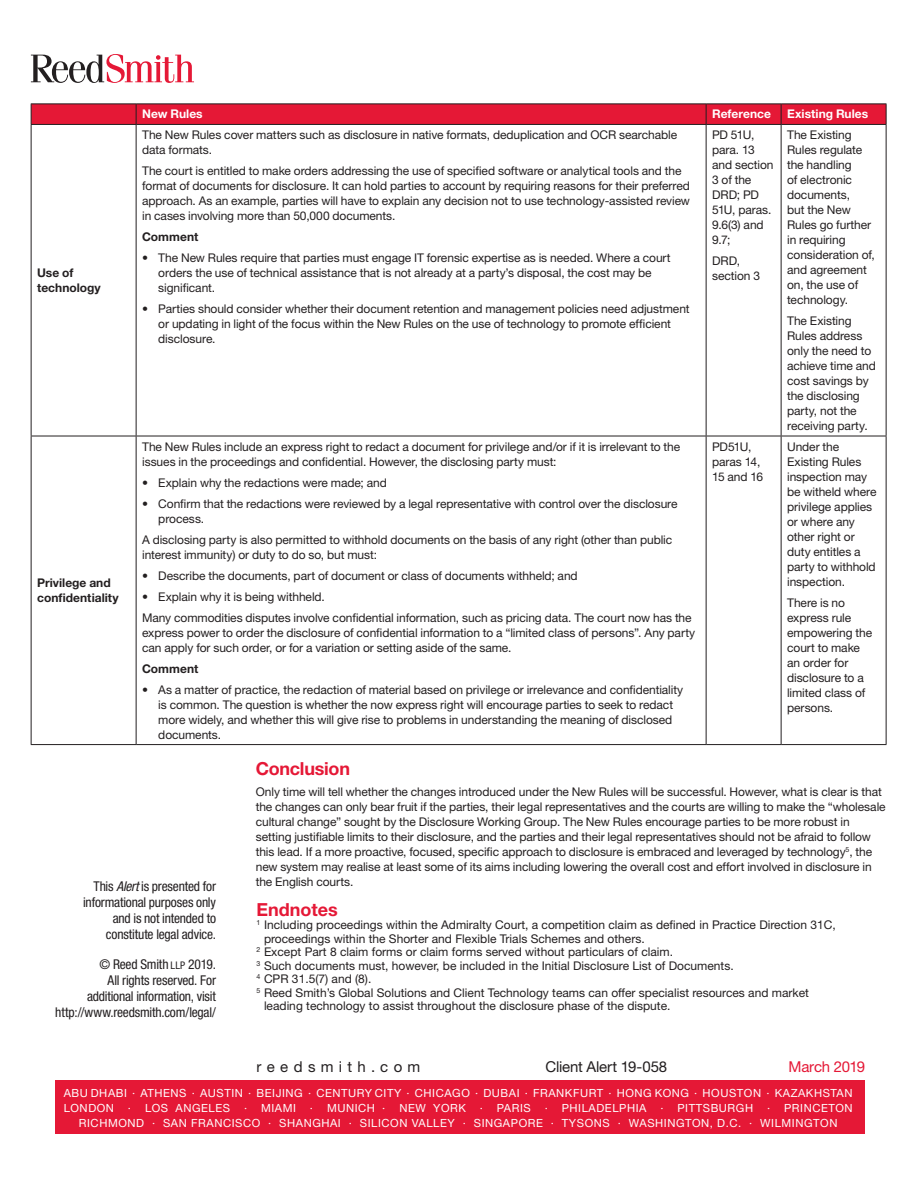
<style>
.page{position:relative;width:918px;height:1188px;background:#fff}
.page>*{position:absolute;margin:0;border:0;box-sizing:border-box;transform-origin:0 0}
.t1{font:700 18px "Helvetica Neue LT Std";letter-spacing:-.01em;color:#e51836}
.t2{font:15px "Helvetica Neue LT Std";letter-spacing:-.015em;color:#231f20}
.t3{font:15px "Helvetica Neue LT Std";letter-spacing:.355em;color:#231f20}
.t4{font:15px "Helvetica Neue LT Std";letter-spacing:-.015em;color:#e51836}
.t5{font:condensed 13.5px/16.2px "Helvetica Neue LT Std";letter-spacing:-.015em;color:#231f20;text-align:right}
.t6{font:12px/15px "Helvetica Neue LT Std";letter-spacing:-.005em;color:#231f20}
.t7{font:700 12px/14.4px "Helvetica Neue LT Std";color:#231f20}
.t8{font:700 12px "Helvetica Neue LT Std";letter-spacing:.005em;color:#fff}
.t9{font:11.25px/15px "Helvetica Neue LT Std";letter-spacing:.05em;color:#fff;text-align:center}
.s1{font-style:italic}
.s2{font-size:10.5px}
</style>
<div class="page">
<div style="left:55px;top:1080px;width:810px;height:54px;background:#e51836"></div>
<svg style="left:31px;top:54px;width:163px;height:29px"></svg>
<hr style="left:31px;top:124px;width:105px;height:1px;background:#231f20">
<hr style="left:136px;top:124px;width:570px;height:1px;background:#231f20">
<hr style="left:706px;top:124px;width:75px;height:1px;background:#231f20">
<hr style="left:781px;top:124px;width:105px;height:1px;background:#231f20">
<svg style="left:31px;top:104px;width:856px;height:20px;background:#df1835"></svg>
<hr style="left:31px;top:125px;width:1px;height:311px;background:#231f20">
<hr style="left:136px;top:125px;width:1px;height:311px;background:#231f20">
<hr style="left:706px;top:125px;width:1px;height:311px;background:#231f20">
<hr style="left:781px;top:125px;width:1px;height:311px;background:#231f20">
<hr style="left:886px;top:125px;width:1px;height:311px;background:#231f20">
<hr style="left:31px;top:436px;width:105px;height:1px;background:#231f20">
<hr style="left:31px;top:436px;width:1px;height:308px;background:#231f20">
<hr style="left:136px;top:436px;width:570px;height:1px;background:#231f20">
<hr style="left:136px;top:436px;width:1px;height:308px;background:#231f20">
<hr style="left:706px;top:436px;width:75px;height:1px;background:#231f20">
<hr style="left:706px;top:436px;width:1px;height:308px;background:#231f20">
<hr style="left:781px;top:436px;width:105px;height:1px;background:#231f20">
<hr style="left:781px;top:436px;width:1px;height:308px;background:#231f20">
<hr style="left:886px;top:436px;width:1px;height:308px;background:#231f20">
<hr style="left:31px;top:744px;width:105px;height:1px;background:#231f20">
<hr style="left:136px;top:744px;width:570px;height:1px;background:#231f20">
<hr style="left:706px;top:744px;width:75px;height:1px;background:#231f20">
<hr style="left:781px;top:744px;width:105px;height:1px;background:#231f20">
<p class="t7" style="left:37px;top:266px;width:65px">Use of technology</p>
<p class="t7" style="left:37px;top:576px;width:83px">Privilege and confidentiality</p>
<p class="t8" style="left:142px;top:107px;width:62px">New Rules</p>
<p class="t8" style="left:712px;top:107px;width:60px">Reference</p>
<p class="t8" style="left:787px;top:107px;width:83px">Existing Rules</p>
<p class="t6" style="left:142px;top:127px;width:537px">The New Rules cover matters such as disclosure in native formats, deduplication and OCR searchable data formats.</p>
<p class="t6" style="left:142px;top:163px;width:549px">The court is entitled to make orders addressing the use of specified software or analytical tools and the format of documents for disclosure. It can hold parties to account by requiring reasons for their preferred approach. As an example, parties will have to explain any decision not to use technology-assisted review in cases involving more than 50,000 documents.</p>
<p class="t7" style="left:142px;top:229px;width:58px">Comment</p>
<p class="t6" style="left:158px;top:250px;width:514px;text-indent:-16px">• The New Rules require that parties must engage IT forensic expertise as is needed. Where a court orders the use of technical assistance that is not already at a party’s disposal, the cost may be significant.</p>
<p class="t6" style="left:158px;top:301px;width:533px;text-indent:-16px">• Parties should consider whether their document retention and management policies need adjustment or updating in light of the focus within the New Rules on the use of technology to promote efficient disclosure.</p>
<p class="t6" style="left:142px;top:439px;width:540px">The New Rules include an express right to redact a document for privilege and/or if it is irrelevant to the issues in the proceedings and confidential. However, the disclosing party must:</p>
<p class="t6" style="left:142px;top:475px;width:246px">• Explain why the redactions were made; and</p>
<p class="t6" style="left:158px;top:496px;width:521px;text-indent:-16px">• Confirm that the redactions were reviewed by a legal representative with control over the disclosure process.</p>
<p class="t6" style="left:142px;top:532px;width:532px">A disclosing party is also permitted to withhold documents on the basis of any right (other than public interest immunity) or duty to do so, but must:</p>
<p class="t6" style="left:142px;top:568px;width:437px">• Describe the documents, part of document or class of documents withheld; and</p>
<p class="t6" style="left:142px;top:586px;width:551px;line-height:21px">• Explain why it is being withheld.<br>Many commodities disputes involve confidential information, such as pricing data. The court now has the</p>
<p class="t6" style="left:142px;top:625px;width:555px">express power to order the disclosure of confidential information to a “limited class of persons”. Any party can apply for such order, or for a variation or setting aside of the same.</p>
<p class="t7" style="left:142px;top:661px;width:58px">Comment</p>
<p class="t6" style="left:158px;top:682px;width:526px;text-indent:-16px">• As a matter of practice, the redaction of material based on privilege or irrelevance and confidentiality is common. The question is whether the now express right will encourage parties to seek to redact more widely, and whether this will give rise to problems in understanding the meaning of disclosed documents.</p>
<p class="t6" style="left:712px;top:127px;width:63px">PD 51U, para. 13 and section<br>3 of the<br>DRD; PD<br>51U, paras.<br>9.6(3) and<br>9.7;</p>
<p class="t6" style="left:712px;top:253px;width:50px">DRD, section 3</p>
<p class="t6" style="left:787px;top:127px;width:89px">The Existing<br>Rules regulate the handling<br>of electronic documents,<br>but the New<br>Rules go further in requiring consideration of, and agreement on, the use of technology.</p>
<p class="t6" style="left:787px;top:313px;width:90px">The Existing<br>Rules address only the need to achieve time and cost savings by the disclosing party, not the receiving party.</p>
<p class="t6" style="left:712px;top:439px;width:53px">PD51U, paras 14,<br>15 and 16</p>
<p class="t6" style="left:787px;top:439px;width:91px">Under the<br>Existing Rules inspection may be witheld where privilege applies or where any other right or duty entitles a party to withhold inspection.</p>
<p class="t6" style="left:787px;top:595px;width:87px">There is no express rule empowering the court to make an order for disclosure to a limited class of persons.</p>
<p class="t5" style="left:83px;top:878px;width:134px">This <span class="s1">Alert</span> is presented for informational purposes only and is not intended to constitute legal advice.</p>
<p class="t5" style="left:55px;top:956px;width:162px">© Reed Smith <span class="s2">LLP</span> 2019.<br>All rights reserved. For<br>additional information, visit http://www.reedsmith.com/legal/</p>
<h1 class="t1" style="left:256px;top:757px;width:96px">Conclusion</h1>
<p class="t6" style="left:256px;top:784px;width:631px">Only time will tell whether the changes introduced under the New Rules will be successful. However, what is clear is that the changes can only bear fruit if the parties, their legal representatives and the courts are willing to make the “wholesale cultural change” sought by the Disclosure Working Group. The New Rules encourage parties to be more robust in setting justifiable limits to their disclosure, and the parties and their legal representatives should not be afraid to follow this lead. If a more proactive, focused, specific approach to disclosure is embraced and leveraged by technology<sup>5</sup>, the new system may realise at least some of its aims including lowering the overall cost and effort involved in disclosure in the English courts.</p>
<h1 class="t1" style="left:256px;top:898px;width:83px">Endnotes</h1>
<p class="t6" style="left:256px;top:917px;width:581px"><sup>1</sup> Including proceedings within the Admiralty Court, a competition claim as defined in Practice Direction 31C,</p>
<p class="t6" style="left:264px;top:931px;width:382px">proceedings within the Shorter and Flexible Trials Schemes and others.</p>
<p class="t6" style="left:256px;top:944px;width:418px"><sup>2</sup> Except Part 8 claim forms or claim forms served without particulars of claim.</p>
<p class="t6" style="left:256px;top:958px;width:479px"><sup>3</sup> Such documents must, however, be included in the Initial Disclosure List of Documents.</p>
<p class="t6" style="left:256px;top:971px;width:116px"><sup>4</sup> CPR 31.5(7) and (8).</p>
<p class="t6" style="left:256px;top:985px;width:554px"><sup>5</sup> Reed Smith’s Global Solutions and Client Technology teams can offer specialist resources and market</p>
<p class="t6" style="left:264px;top:998px;width:408px">leading technology to assist throughout the disclosure phase of the dispute.</p>
<p class="t3" style="left:256px;top:1058px;width:165px">reedsmith.com</p>
<p class="t2" style="left:546px;top:1058px;width:123px">Client Alert 19-058</p>
<p class="t4" style="left:789px;top:1058px;width:78px">March 2019</p>
<p class="t9" style="left:64px;top:1085px;width:791px">ABU DHABI · ATHENS · AUSTIN · BEIJING · CENTURY CITY · CHICAGO · DUBAI · FRANKFURT · HONG KONG · HOUSTON · KAZAKHSTAN<br>LONDON · LOS ANGELES · MIAMI · MUNICH · NEW YORK · PARIS · PHILADELPHIA · PITTSBURGH · PRINCETON<br>RICHMOND · SAN FRANCISCO · SHANGHAI · SILICON VALLEY · SINGAPORE · TYSONS · WASHINGTON, D.C. · WILMINGTON</p>
</div>
